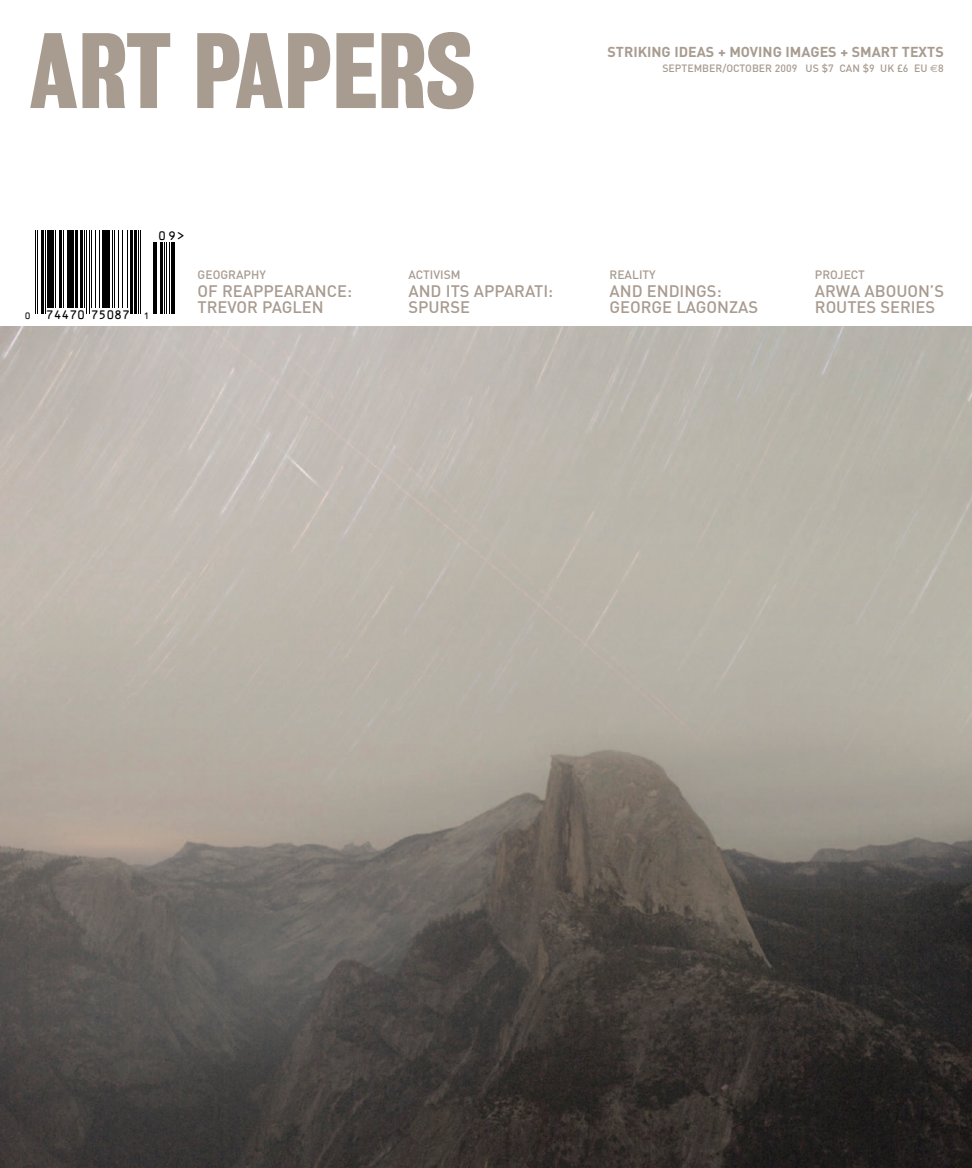
<style>
.page{position:relative;width:972px;height:1168px;background:#fff}
.page>*{position:absolute;margin:0;border:0;box-sizing:border-box;transform-origin:0 0}
.t1{font:97.5px "Bureau Grot Three Seven";color:#a89b90}
.t2{font:500 16.5px/15.8px "DIN";letter-spacing:-.005em;color:#a89b90}
.t3{font:700 14.25px "DIN";color:#a89b90}
.t4{font:500 12px "DIN";color:#a89b90}
.t5{font:12px "Mefco Ocrb";letter-spacing:-.065em;color:#000}
.t6{font:500 10.5px "DIN";color:#a89b90}
.t7{font:9px "Mefco Ocrb";color:#000}
.s1{font-family:"Euro Sans";font-weight:400}
</style>
<div class="page">
<img style="left:0;top:327px;width:972px;height:841px">
<hr style="left:35px;top:230px;width:1px;height:84px;background:#000">
<hr style="left:37px;top:230px;width:1px;height:84px;background:#000">
<hr style="left:41px;top:230px;width:3px;height:84px;background:#000">
<hr style="left:45px;top:230px;width:1px;height:84px;background:#000">
<hr style="left:47px;top:230px;width:3px;height:78px;background:#000">
<hr style="left:51px;top:230px;width:3px;height:78px;background:#000">
<hr style="left:55px;top:230px;width:1px;height:78px;background:#000">
<hr style="left:59px;top:230px;width:2px;height:78px;background:#000">
<hr style="left:63px;top:230px;width:1px;height:78px;background:#000">
<hr style="left:67px;top:230px;width:2px;height:78px;background:#000">
<hr style="left:71px;top:230px;width:3px;height:78px;background:#000">
<hr style="left:75px;top:230px;width:2px;height:78px;background:#000">
<hr style="left:81px;top:230px;width:2px;height:78px;background:#000">
<hr style="left:84px;top:230px;width:1px;height:78px;background:#000">
<hr style="left:86px;top:230px;width:1px;height:84px;background:#000">
<hr style="left:89px;top:230px;width:1px;height:84px;background:#000">
<hr style="left:91px;top:230px;width:1px;height:78px;background:#000">
<hr style="left:95px;top:230px;width:1px;height:78px;background:#000">
<hr style="left:99px;top:230px;width:1px;height:78px;background:#000">
<hr style="left:102px;top:230px;width:3px;height:78px;background:#000">
<hr style="left:107px;top:230px;width:3px;height:78px;background:#000">
<hr style="left:112px;top:230px;width:1px;height:78px;background:#000">
<hr style="left:114px;top:230px;width:1px;height:78px;background:#000">
<hr style="left:118px;top:230px;width:1px;height:78px;background:#000">
<hr style="left:122px;top:230px;width:1px;height:78px;background:#000">
<hr style="left:127px;top:230px;width:1px;height:78px;background:#000">
<hr style="left:130px;top:230px;width:2px;height:84px;background:#000">
<hr style="left:135px;top:230px;width:2px;height:84px;background:#000">
<hr style="left:138px;top:230px;width:1px;height:84px;background:#000">
<hr style="left:140px;top:230px;width:1px;height:84px;background:#000">
<hr style="left:153px;top:242px;width:1px;height:72px;background:#000">
<hr style="left:155px;top:242px;width:2px;height:72px;background:#000">
<hr style="left:160px;top:242px;width:3px;height:72px;background:#000">
<hr style="left:164px;top:242px;width:1px;height:72px;background:#000">
<hr style="left:166px;top:242px;width:1px;height:72px;background:#000">
<hr style="left:169px;top:242px;width:1px;height:72px;background:#000">
<hr style="left:172px;top:242px;width:3px;height:72px;background:#000">
<h1 class="t1" style="left:30px;top:33px;width:447px">ART PAPERS</h1>
<p class="t5" style="left:158px;top:228px;width:29px">09&gt;</p>
<p class="t5" style="left:45px;top:307px;width:87px">74470 75087</p>
<p class="t7" style="left:25px;top:310px;width:8px">0</p>
<p class="t7" style="left:143px;top:310px;width:8px">1</p>
<p class="t4" style="left:198px;top:270px;width:70px">GEOGRAPHY</p>
<p class="t2" style="left:198px;top:285px;width:156px">OF REAPPEARANCE:<br>TREVOR PAGLEN</p>
<p class="t4" style="left:409px;top:270px;width:54px">ACTIVISM</p>
<p class="t2" style="left:409px;top:285px;width:146px">AND ITS APPARATI:<br>SPURSE</p>
<p class="t3" style="left:607px;top:47px;width:338px">STRIKING IDEAS + MOVING IMAGES + SMART TEXTS</p>
<p class="t6" style="left:662px;top:65px;width:283px">SEPTEMBER/OCTOBER 2009 US $7 CAN $9 UK £6 EU <span class="s1">€</span>8</p>
<p class="t4" style="left:610px;top:270px;width:48px">REALITY</p>
<p class="t2" style="left:610px;top:285px;width:150px">AND ENDINGS:<br>GEORGE LAGONZAS</p>
<p class="t4" style="left:815px;top:270px;width:52px">PROJECT</p>
<p class="t2" style="left:815px;top:285px;width:131px">ARWA ABOUON’S<br>ROUTES SERIES</p>
</div>
